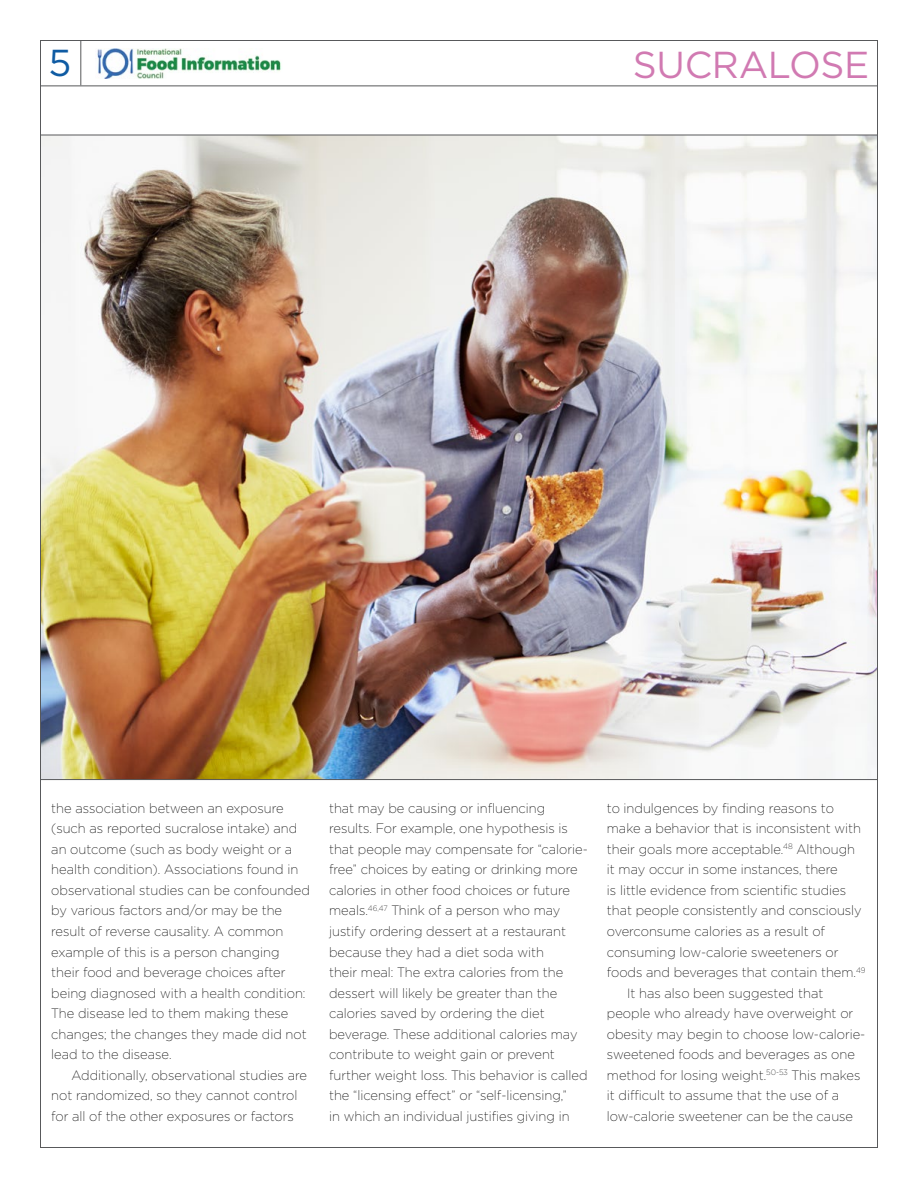
<style>
.page{position:relative;width:918px;height:1188px;background:#fff}
.page>*{position:absolute;margin:0;border:0;box-sizing:border-box;transform-origin:0 0}
.t1{font:37.5px "Gotham";letter-spacing:-.01em;color:#d17ab2}
.t2{font:37.5px "Gotham";color:#0f5ba3}
.t3{font:200 13.5px/20.5px "Gotham";color:#000;scale:.96 1}
</style>
<div class="page">
<hr style="left:40px;top:86px;width:838px;height:1px;background:#58595b">
<hr style="left:81px;top:40px;width:1px;height:45px;background:#58595b">
<img style="left:97px;top:49px;width:184px;height:29px">
<img style="left:42px;top:137px;width:834px;height:641px">
<h1 class="t2" style="left:48px;top:42px;width:24px">5</h1>
<h1 class="t1" style="left:633px;top:44px;width:238px">SUCRALOSE</h1>
<p class="t3" style="left:51px;top:797px;width:271px">the association between an exposure (such as reported sucralose intake) and an outcome (such as body weight or a health condition). Associations found in observational studies can be confounded by various factors and/or may be the result of reverse causality. A common example of this is a person changing their food and beverage choices after being diagnosed with a health condition:<br>The disease led to them making these changes; the changes they made did not lead to the disease.</p>
<p class="t3" style="left:51px;top:1065px;width:268px;text-indent:20px">Additionally, observational studies are not randomized, so they cannot control for all of the other exposures or factors</p>
<p class="t3" style="left:329px;top:797px;width:271px">that may be causing or influencing results. For example, one hypothesis is that people may compensate for “calorie&shy;free” choices by eating or drinking more calories in other food choices or future meals.<sup>46,47</sup> Think of a person who may justify ordering dessert at a restaurant because they had a diet soda with<br>their meal: The extra calories from the dessert will likely be greater than the calories saved by ordering the diet beverage. These additional calories may contribute to weight gain or prevent further weight loss. This behavior is called the “licensing effect” or “self-licensing,”<br>in which an individual justifies giving in</p>
<p class="t3" style="left:607px;top:797px;width:238px">to indulgences by finding reasons to</p>
<p class="t3" style="left:607px;top:818px;width:266px">make a behavior that is inconsistent with</p>
<p class="t3" style="left:607px;top:839px;width:260px">their goals more acceptable.<sup>48</sup> Although</p>
<p class="t3" style="left:607px;top:859px;width:242px">it may occur in some instances, there</p>
<p class="t3" style="left:607px;top:880px;width:251px">is little evidence from scientific studies</p>
<p class="t3" style="left:607px;top:900px;width:267px">that people consistently and consciously</p>
<p class="t3" style="left:607px;top:921px;width:229px">overconsume calories as a result of</p>
<p class="t3" style="left:607px;top:941px;width:243px">consuming low-calorie sweeteners or</p>
<p class="t3" style="left:607px;top:962px;width:271px">foods and beverages that contain them.<sup>49</sup></p>
<p class="t3" style="left:627px;top:982px;width:206px">It has also been suggested that</p>
<p class="t3" style="left:607px;top:1003px;width:258px">people who already have overweight or</p>
<p class="t3" style="left:607px;top:1024px;width:271px">obesity may begin to choose low-calorie-</p>
<p class="t3" style="left:607px;top:1044px;width:260px">sweetened foods and beverages as one</p>
<p class="t3" style="left:607px;top:1065px;width:266px">method for losing weight.<sup>50-53</sup> This makes</p>
<p class="t3" style="left:607px;top:1085px;width:244px">it difficult to assume that the use of a</p>
<p class="t3" style="left:607px;top:1106px;width:258px">low-calorie sweetener can be the cause</p>
</div>
